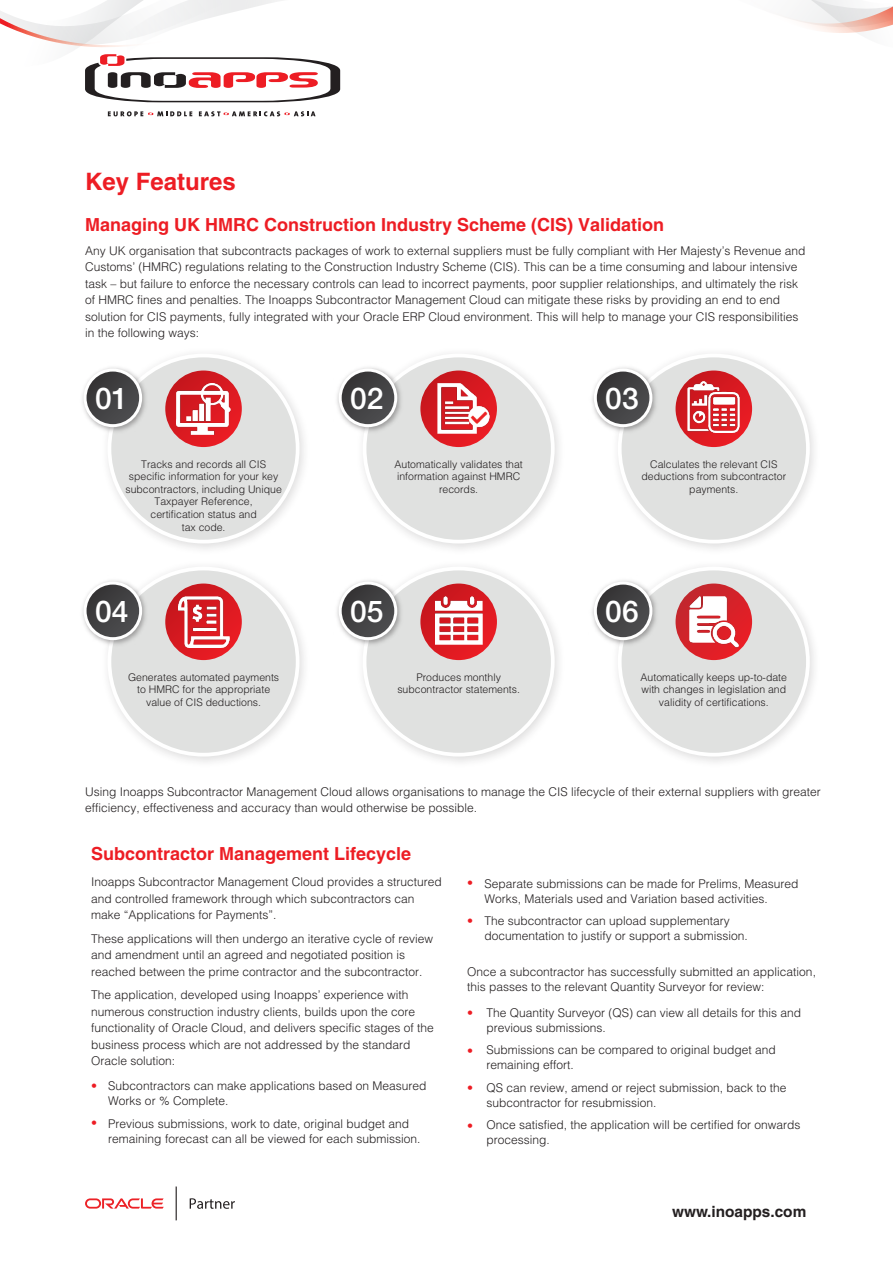
<style>
.page{position:relative;width:893px;height:1263px;background:#fff}
.page>*{position:absolute;margin:0;border:0;box-sizing:border-box;transform-origin:0 0}
.t1{font:500 30px "Helvetica Neue";color:#fff}
.t2{font:700 24px "Helvetica";color:#ed1d24}
.t3{font:700 18px "Helvetica";color:#ed1d24}
.t4{font:700 15.45px "Helvetica";color:#231f20}
.t5{font:300 12px/16.5px "Helvetica";color:#231f20}
.t6{font:300 12px "Helvetica";color:#ed1d24}
.t7{font:300 10.5px/12.6px "Helvetica";color:#231f20;text-align:center}
</style>
<div class="page">
<svg style="left:786px;top:0;width:107px;height:33px"></svg>
<svg style="left:0;top:0;width:340px;height:116px"></svg>
<img style="left:363px;top:354px;width:196px;height:195px">
<div style="left:365px;top:355px;width:188px;height:187px;background:#e0e1e0;border-radius:50%"></div>
<div style="left:363px;top:354px;width:192px;height:189px;border:4px solid #fff;border-radius:50%"></div>
<img style="left:337px;top:362px;width:70px;height:74px">
<svg style="left:340px;top:370px;width:56px;height:56px;background:#4d4d4f"></svg>
<div style="left:339px;top:369px;width:58px;height:58px;border:3px solid #fff;border-radius:50%"></div>
<img style="left:108px;top:354px;width:196px;height:195px">
<div style="left:109px;top:355px;width:189px;height:187px;background:#e0e1e0;border-radius:50%"></div>
<div style="left:108px;top:354px;width:192px;height:189px;border:4px solid #fff;border-radius:50%"></div>
<img style="left:82px;top:362px;width:69px;height:74px">
<svg style="left:85px;top:370px;width:56px;height:56px;background:#4d4d4f"></svg>
<div style="left:84px;top:369px;width:58px;height:58px;border:3px solid #fff;border-radius:50%"></div>
<img style="left:618px;top:354px;width:196px;height:195px">
<div style="left:620px;top:355px;width:188px;height:187px;background:#e0e1e0;border-radius:50%"></div>
<div style="left:618px;top:354px;width:192px;height:189px;border:4px solid #fff;border-radius:50%"></div>
<img style="left:592px;top:362px;width:70px;height:74px">
<svg style="left:595px;top:370px;width:56px;height:56px;background:#4d4d4f"></svg>
<div style="left:594px;top:369px;width:58px;height:58px;border:3px solid #fff;border-radius:50%"></div>
<img style="left:108px;top:567px;width:196px;height:195px">
<div style="left:109px;top:568px;width:189px;height:187px;background:#e0e1e0;border-radius:50%"></div>
<div style="left:108px;top:567px;width:192px;height:189px;border:4px solid #fff;border-radius:50%"></div>
<img style="left:82px;top:575px;width:69px;height:74px">
<svg style="left:85px;top:583px;width:56px;height:56px;background:#4d4d4f"></svg>
<div style="left:84px;top:582px;width:58px;height:58px;border:3px solid #fff;border-radius:50%"></div>
<img style="left:363px;top:567px;width:196px;height:195px">
<div style="left:365px;top:568px;width:188px;height:187px;background:#e0e1e0;border-radius:50%"></div>
<div style="left:363px;top:567px;width:192px;height:189px;border:4px solid #fff;border-radius:50%"></div>
<img style="left:337px;top:575px;width:70px;height:74px">
<svg style="left:340px;top:583px;width:56px;height:56px;background:#4d4d4f"></svg>
<div style="left:339px;top:582px;width:58px;height:58px;border:3px solid #fff;border-radius:50%"></div>
<img style="left:618px;top:567px;width:196px;height:195px">
<div style="left:620px;top:568px;width:188px;height:187px;background:#e0e1e0;border-radius:50%"></div>
<div style="left:618px;top:567px;width:192px;height:189px;border:4px solid #fff;border-radius:50%"></div>
<img style="left:592px;top:575px;width:70px;height:74px">
<svg style="left:595px;top:583px;width:56px;height:56px;background:#4d4d4f"></svg>
<div style="left:594px;top:582px;width:58px;height:58px;border:3px solid #fff;border-radius:50%"></div>
<svg style="left:420px;top:370px;width:77px;height:77px;background:#d6232a"></svg>
<img style="left:437px;top:384px;width:52px;height:50px">
<svg style="left:420px;top:583px;width:77px;height:77px;background:#d9242a"></svg>
<img style="left:435px;top:596px;width:48px;height:48px">
<svg style="left:165px;top:583px;width:77px;height:77px;background:#d9252c"></svg>
<img style="left:178px;top:596px;width:51px;height:51px">
<svg style="left:675px;top:370px;width:77px;height:77px;background:#d9252c"></svg>
<img style="left:688px;top:382px;width:52px;height:51px">
<svg style="left:675px;top:583px;width:77px;height:77px;background:#d52a31"></svg>
<img style="left:689px;top:596px;width:49px;height:52px">
<svg style="left:165px;top:370px;width:77px;height:77px;background:#d9272e"></svg>
<img style="left:177px;top:383px;width:53px;height:51px">
<svg style="left:190px;top:1198px;width:45px;height:11px"></svg>
<svg style="left:85px;top:1198px;width:79px;height:10px"></svg>
<svg style="left:176px;top:1186px;width:1px;height:35px"></svg>
<h2 class="t2" style="left:85px;top:167px;width:152px">Key Features</h2>
<h3 class="t3" style="left:85px;top:213px;width:581px">Managing UK HMRC Construction Industry Scheme (CIS) Validation</h3>
<p class="t5" style="left:85px;top:242px;width:722px">Any UK organisation that subcontracts packages of work to external suppliers must be fully compliant with Her Majesty’s Revenue and Customs’ (HMRC) regulations relating to the Construction Industry Scheme (CIS). This can be a time consuming and labour intensive task – but failure to enforce the necessary controls can lead to incorrect payments, poor supplier relationships, and ultimately the risk of HMRC fines and penalties. The Inoapps Subcontractor Management Cloud can mitigate these risks by providing an end to end solution for CIS payments, fully integrated with your Oracle ERP Cloud environment. This will help to manage your CIS responsibilities in the following ways:</p>
<h1 class="t1" style="left:95px;top:380px;width:35px">01</h1>
<h1 class="t1" style="left:350px;top:380px;width:35px">02</h1>
<h1 class="t1" style="left:605px;top:380px;width:35px">03</h1>
<p class="t7" style="left:125px;top:457px;width:158px">Tracks and records all CIS specific information for your key subcontractors, including Unique<br>Taxpayer Reference,<br>certification status and<br>tax code.</p>
<p class="t7" style="left:641px;top:457px;width:146px">Calculates the relevant CIS deductions from subcontractor payments.</p>
<p class="t7" style="left:394px;top:457px;width:130px">Automatically validates that information against HMRC records.</p>
<h1 class="t1" style="left:95px;top:593px;width:35px">04</h1>
<h1 class="t1" style="left:350px;top:593px;width:35px">05</h1>
<h1 class="t1" style="left:605px;top:593px;width:35px">06</h1>
<p class="t7" style="left:128px;top:670px;width:153px">Generates automated payments to HMRC for the appropriate value of CIS deductions.</p>
<p class="t7" style="left:397px;top:670px;width:124px">Produces monthly subcontractor statements.</p>
<p class="t7" style="left:641px;top:670px;width:148px">Automatically keeps up-to-date with changes in legislation and validity of certifications.</p>
<p class="t5" style="left:85px;top:783px;width:737px">Using Inoapps Subcontractor Management Cloud allows organisations to manage the CIS lifecycle of their external suppliers with greater efficiency, effectiveness and accuracy than would otherwise be possible.</p>
<h3 class="t3" style="left:91px;top:842px;width:322px">Subcontractor Management Lifecycle</h3>
<p class="t5" style="left:91px;top:873px;width:352px">Inoapps Subcontractor Management Cloud provides a structured and controlled framework through which subcontractors can make “Applications for Payments”.</p>
<p class="t5" style="left:91px;top:930px;width:344px">These applications will then undergo an iterative cycle of review and amendment until an agreed and negotiated position is reached between the prime contractor and the subcontractor.</p>
<p class="t5" style="left:91px;top:986px;width:344px">The application, developed using Inoapps’ experience with numerous construction industry clients, builds upon the core functionality of Oracle Cloud, and delivers specific stages of the business process which are not addressed by the standard Oracle solution:</p>
<p class="t6" style="left:91px;top:1078px;width:7px">•</p>
<p class="t6" style="left:91px;top:1116px;width:7px">•</p>
<p class="t5" style="left:108px;top:1078px;width:320px;line-height:15px">Subcontractors can make applications based on Measured<br>Works or % Complete.</p>
<p class="t5" style="left:108px;top:1115px;width:314px;line-height:15px">Previous submissions, work to date, original budget and remaining forecast can all be viewed for each submission.</p>
<p class="t6" style="left:467px;top:876px;width:7px">•</p>
<p class="t6" style="left:467px;top:913px;width:7px">•</p>
<p class="t5" style="left:484px;top:875px;width:316px;line-height:15px">Separate submissions can be made for Prelims, Measured<br>Works, Materials used and Variation based activities.</p>
<p class="t5" style="left:484px;top:913px;width:265px;line-height:15px">The subcontractor can upload supplementary documentation to justify or support a submission.</p>
<p class="t5" style="left:467px;top:963px;width:350px;line-height:15px">Once a subcontractor has successfully submitted an application, this passes to the relevant Quantity Surveyor for review:</p>
<p class="t5" style="left:486px;top:1004px;width:316px;line-height:15px">The Quantity Surveyor (QS) can view all details for this and previous submissions.</p>
<p class="t5" style="left:486px;top:1042px;width:291px;line-height:15px">Submissions can be compared to original budget and remaining effort.</p>
<p class="t5" style="left:486px;top:1079px;width:302px;line-height:15px">QS can review, amend or reject submission, back to the subcontractor for resubmission.</p>
<p class="t5" style="left:486px;top:1117px;width:316px;line-height:15px">Once satisfied, the application will be certified for onwards processing.</p>
<p class="t6" style="left:467px;top:1005px;width:7px">•</p>
<p class="t6" style="left:467px;top:1043px;width:7px">•</p>
<p class="t6" style="left:467px;top:1080px;width:7px">•</p>
<p class="t6" style="left:467px;top:1118px;width:7px">•</p>
<p class="t4" style="left:672px;top:1202px;width:136px">www.inoapps.com</p>
</div>
